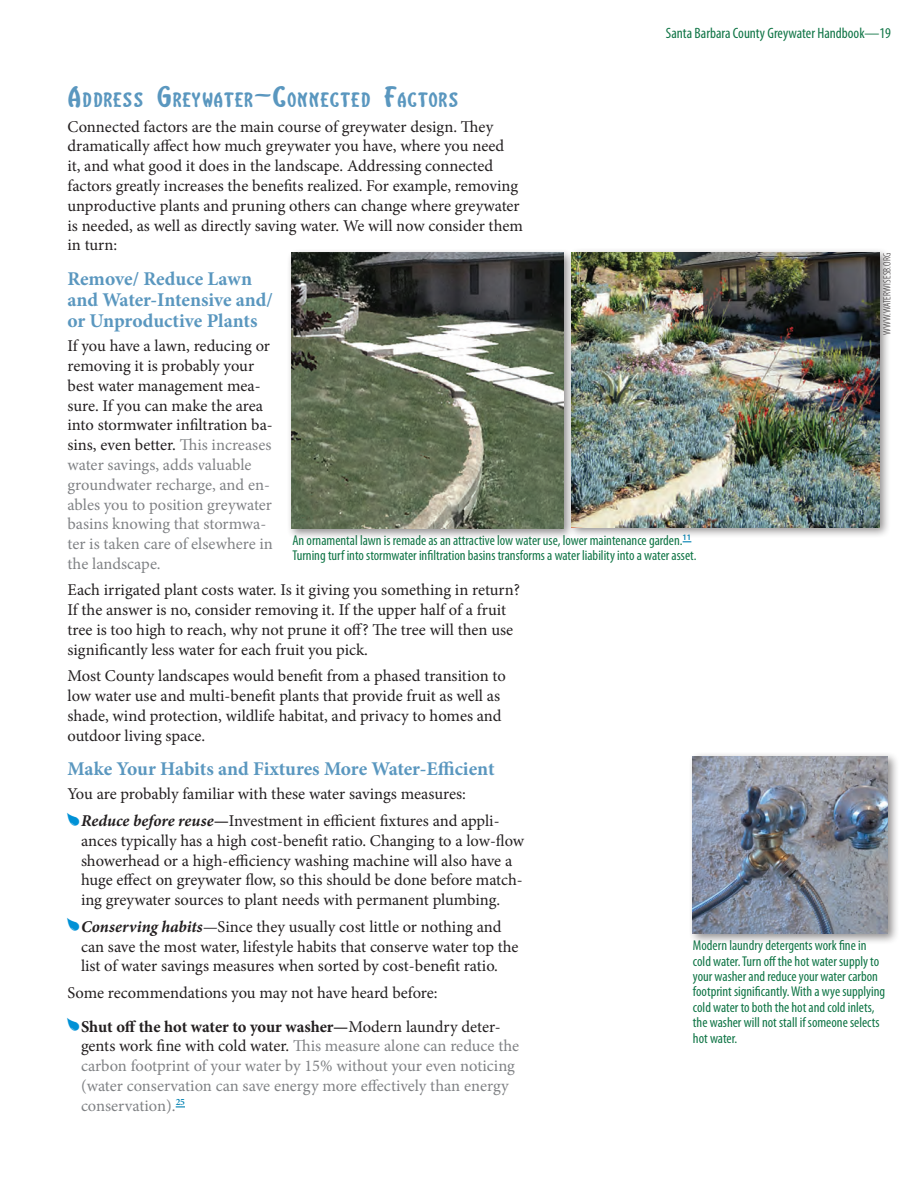
<style>
.page{position:relative;width:918px;height:1188px;background:#fff}
.page>*{position:absolute;margin:0;border:0;box-sizing:border-box;transform-origin:0 0}
.Heading_2{font:23.1px "Santa Barbara Streets";color:#5a97bf;scale:1.2 1}
.Heading_3{font:700 19.5px/21px "Minion Pro";letter-spacing:-.005em;color:#5a97bf}
.t1{font:16.5px/19.8px "Minion Pro";color:#231f20}
.t2{font:16.5px/19.8px "Minion Pro";letter-spacing:-.005em;color:#808285}
.t3{font:condensed 15px "Myriad Pro";color:#107546}
.imgtext{font:condensed 14.25px/15.5px "Myriad Pro";color:#107546}
.imgcredit{font:300 condensed 10.5px "Myriad Pro";letter-spacing:.02em;color:#231f20}
.s1{font-size:33px}
.s2{color:#231f20}
.s3{font-weight:700;font-style:italic}
.s4{font-weight:700}
.s5{font-style:italic}
.s6{font-weight:700;color:#231f20}
</style>
<div class="page">
<div style="left:688px;top:751px;width:211px;height:194px;background:#231f20;opacity:.5"></div>
<img style="left:693px;top:756px;width:195px;height:178px">
<div style="left:567px;top:247px;width:324px;height:292px;background:#231f20;opacity:.5"></div>
<img style="left:575px;top:252px;width:305px;height:275px">
<div style="left:287px;top:248px;width:288px;height:292px;background:#231f20;opacity:.5"></div>
<img style="left:292px;top:253px;width:272px;height:276px">
<p class="t3" style="left:666px;top:24px;width:227px">Santa Barbara County Greywater Handbook—19</p>
<p class="Heading_2" style="left:68px;top:89px;width:325px"><span class="s1">A</span>DDRESS <span class="s1">G</span>REYWATER<span class="s1">-C</span>ONNECTED <span class="s1">F</span>ACTORS</p>
<p class="t1" style="left:68px;top:116px;width:457px">Connected factors are the main course of greywater design. They dramatically affect how much greywater you have, where you need<br>it, and what good it does in the landscape. Addressing connected factors greatly increases the benefits realized. For example, removing unproductive plants and pruning others can change where greywater is needed, as well as directly saving water. We will now consider them in turn:</p>
<p class="Heading_3" style="left:68px;top:268px;width:207px">Remove/ Reduce Lawn and Water-Intensive and/ or Unproductive Plants</p>
<p class="t2" style="left:68px;top:336px;width:207px"><span class="s2">If you have a lawn, reducing or removing it is probably your best water management mea&shy;sure. If you can make the area into stormwater infiltration ba&shy;sins, even better.</span> This increases water savings, adds valuable groundwater recharge, and en&shy;ables you to position greywater basins knowing that stormwa&shy;ter is taken care of elsewhere in the landscape.</p>
<p class="t1" style="left:68px;top:580px;width:454px">Each irrigated plant costs water. Is it giving you something in return?<br>If the answer is no, consider removing it. If the upper half of a fruit tree is too high to reach, why not prune it off? The tree will then use significantly less water for each fruit you pick.</p>
<p class="t1" style="left:68px;top:666px;width:440px">Most County landscapes would benefit from a phased transition to low water use and multi-benefit plants that provide fruit as well as shade, wind protection, wildlife habitat, and privacy to homes and outdoor living space.</p>
<p class="Heading_3" style="left:68px;top:758px;width:429px">Make Your Habits and Fixtures More Water-Efficient</p>
<p class="t1" style="left:68px;top:784px;width:400px">You are probably familiar with these water savings measures:</p>
<p class="t1" style="left:81px;top:811px;width:445px"><span class="s3">Reduce before reuse</span><span class="s4">—</span>Investment in efficient fixtures and appli&shy;ances typically has a high cost-benefit ratio. Changing to a low-flow showerhead or a high-efficiency washing machine will also have a huge effect on greywater flow, so this should be done before match&shy;ing greywater sources to plant needs with permanent plumbing.</p>
<p class="t1" style="left:81px;top:917px;width:439px"><span class="s3">Conserving habits</span><span class="s5">—</span>Since they usually cost little or nothing and can save the most water, lifestyle habits that conserve water top the list of water savings measures when sorted by cost-benefit ratio.</p>
<p class="t1" style="left:68px;top:983px;width:372px">Some recommendations you may not have heard before:</p>
<p class="t2" style="left:81px;top:1017px;width:440px"><span class="s6">Shut off the hot water to your washer—</span><span class="s2">Modern laundry deter&shy;gents work fine with cold water.</span> This measure alone can reduce the carbon footprint of your water by 15% without your even noticing (water conservation can save energy more effectively than energy conservation).<sup>25</sup></p>
<p class="imgcredit" style="left:882px;top:335px;width:84px;rotate:-90deg">WWW.WATERWISESB.ORG</p>
<p class="imgtext" style="left:292px;top:532px;width:406px">An ornamental lawn is remade as an attractive low water use, lower maintenance garden.<sup>11<br></sup>Turning turf into stormwater infiltration basins transforms a water liability into a water asset.</p>
<p class="imgtext" style="left:693px;top:938px;width:194px">Modern laundry detergents work fine in cold water. Turn off the hot water supply to your washer and reduce your water carbon footprint significantly. With a wye supplying cold water to both the hot and cold inlets, the washer will not stall if someone selects hot water.</p>
</div>
